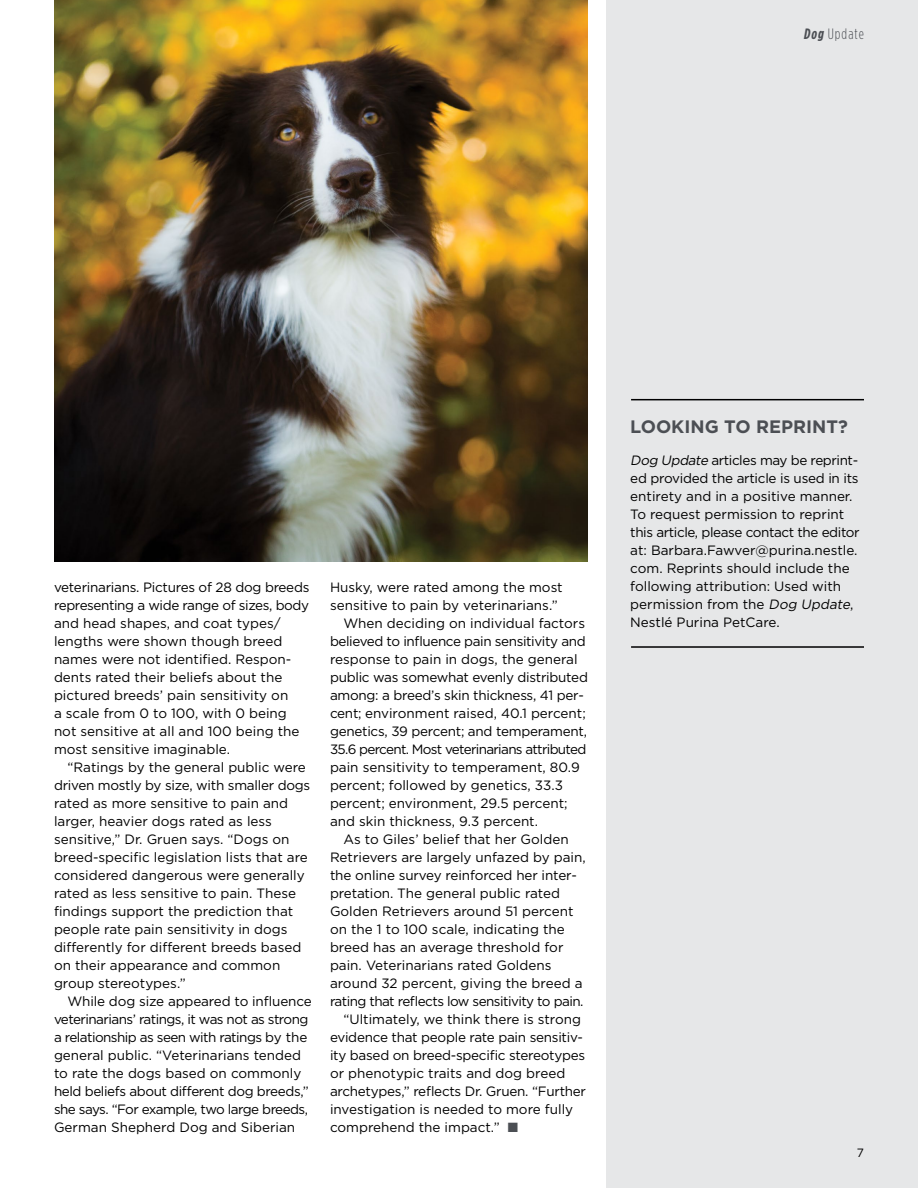
<style>
.page{position:relative;width:918px;height:1188px;background:#fff}
.page>*{position:absolute;margin:0;border:0;box-sizing:border-box;transform-origin:0 0}
.t1{font:700 18px "Gotham";color:#4c4f54}
.t2{font:300 15px "Gotham Condensed";letter-spacing:.07em;color:#4c4f54}
.t3{font:13.5px/18px "Gotham";color:#000}
.t4{font:13.5px/18px "Gotham";letter-spacing:-.03em;color:#000}
.t5{font:13.5px "Gotham";letter-spacing:-.02em;color:#000}
.t6{font:13.5px "Gotham";letter-spacing:-.05em;color:#000}
.t7{font:13.5px "Gotham";letter-spacing:-.04em;color:#000}
.t8{font:12px "Gotham";color:#000}
.s1{font-weight:700;font-style:italic}
.s2{color:#4c4f54}
.s3{font-style:italic}
</style>
<div class="page">
<div style="left:606px;top:0;width:312px;height:1188px;background:#e6e7e8"></div>
<hr style="left:631px;top:399px;width:233px;height:1px;background:#000">
<hr style="left:631px;top:646px;width:233px;height:2px;background:#000">
<img style="left:54px;top:0;width:534px;height:562px">
<p class="t2" style="left:803px;top:26px;width:62px"><span class="s1">Dog</span> Update</p>
<p class="t3" style="left:54px;top:578px;width:257px">veterinarians. Pictures of 28 dog breeds representing a wide range of sizes, body and head shapes, and coat types/ lengths were shown though breed names were not identified. Respon&shy;dents rated their beliefs about the pictured breeds’ pain sensitivity on<br>a scale from 0 to 100, with 0 being not sensitive at all and 100 being the most sensitive imaginable.</p>
<p class="t3" style="left:54px;top:758px;width:258px;text-indent:14px">“Ratings by the general public were driven mostly by size, with smaller dogs rated as more sensitive to pain and larger, heavier dogs rated as less sensitive,” Dr. Gruen says. “Dogs on breed-specific legislation lists that are considered dangerous were generally rated as less sensitive to pain. These findings support the prediction that people rate pain sensitivity in dogs differently for different breeds based on their appearance and common group stereotypes.”</p>
<p class="t4" style="left:54px;top:992px;width:259px;text-indent:14px">While dog size appeared to influence veterinarians’ ratings, it was not as strong a relationship as seen with ratings by the general public. “Veterinarians tended to rate the dogs based on commonly held beliefs about different dog breeds,” she says. “For example, two large breeds, German Shepherd Dog and Siberian</p>
<p class="t3" style="left:330px;top:578px;width:234px">Husky, were rated among the most</p>
<p class="t3" style="left:330px;top:596px;width:229px">sensitive to pain by veterinarians.”</p>
<p class="t3" style="left:344px;top:614px;width:243px">When deciding on individual factors</p>
<p class="t4" style="left:330px;top:632px;width:257px">believed to influence pain sensitivity and</p>
<p class="t3" style="left:330px;top:650px;width:249px">response to pain in dogs, the general</p>
<p class="t5" style="left:330px;top:668px;width:259px">public was somewhat evenly distributed</p>
<p class="t5" style="left:330px;top:686px;width:255px">among: a breed’s skin thickness, 41 per-</p>
<p class="t3" style="left:330px;top:704px;width:257px">cent; environment raised, 40.1 percent;</p>
<p class="t5" style="left:330px;top:722px;width:258px">genetics, 39 percent; and temperament,</p>
<p class="t6" style="left:330px;top:740px;width:258px">35.6 percent. Most veterinarians attributed</p>
<p class="t3" style="left:330px;top:758px;width:251px">pain sensitivity to temperament, 80.9</p>
<p class="t3" style="left:330px;top:776px;width:235px">percent; followed by genetics, 33.3</p>
<p class="t3" style="left:330px;top:794px;width:239px">percent; environment, 29.5 percent;</p>
<p class="t3" style="left:330px;top:812px;width:210px">and skin thickness, 9.3 percent.</p>
<p class="t3" style="left:344px;top:830px;width:227px">As to Giles’ belief that her Golden</p>
<p class="t3" style="left:330px;top:848px;width:257px">Retrievers are largely unfazed by pain,</p>
<p class="t3" style="left:330px;top:866px;width:249px">the online survey reinforced her inter-</p>
<p class="t3" style="left:330px;top:884px;width:232px">pretation. The general public rated</p>
<p class="t3" style="left:330px;top:902px;width:245px">Golden Retrievers around 51 percent</p>
<p class="t3" style="left:330px;top:920px;width:236px">on the 1 to 100 scale, indicating the</p>
<p class="t3" style="left:330px;top:938px;width:235px">breed has an average threshold for</p>
<p class="t3" style="left:330px;top:956px;width:223px">pain. Veterinarians rated Goldens</p>
<p class="t3" style="left:330px;top:974px;width:254px">around 32 percent, giving the breed a</p>
<p class="t7" style="left:330px;top:992px;width:255px">rating that reflects low sensitivity to pain.</p>
<p class="t3" style="left:344px;top:1010px;width:239px">“Ultimately, we think there is strong</p>
<p class="t5" style="left:330px;top:1028px;width:255px">evidence that people rate pain sensitiv-</p>
<p class="t5" style="left:330px;top:1046px;width:257px">ity based on breed-specific stereotypes</p>
<p class="t3" style="left:330px;top:1064px;width:237px">or phenotypic traits and dog breed</p>
<p class="t5" style="left:330px;top:1082px;width:258px">archetypes,” reflects Dr. Gruen. “Further</p>
<p class="t3" style="left:330px;top:1100px;width:245px">investigation is needed to more fully</p>
<p class="t3" style="left:330px;top:1118px;width:190px">comprehend the impact.” <span class="s2">■</span></p>
<h1 class="t1" style="left:630px;top:416px;width:219px">LOOKING TO REPRINT?</h1>
<p class="t3" style="left:630px;top:451px;width:231px"><span class="s3">Dog Update</span> articles may be reprint&shy;ed provided the article is used in its entirety and in a positive manner.<br>To request permission to reprint this article, please contact the editor at: Barbara.Fawver@purina.nestle. com. Reprints should include the following attribution: Used with permission from the <span class="s3">Dog Update</span>, Nestlé Purina PetCare.</p>
<p class="t8" style="left:857px;top:1145px;width:9px">7</p>
</div>
